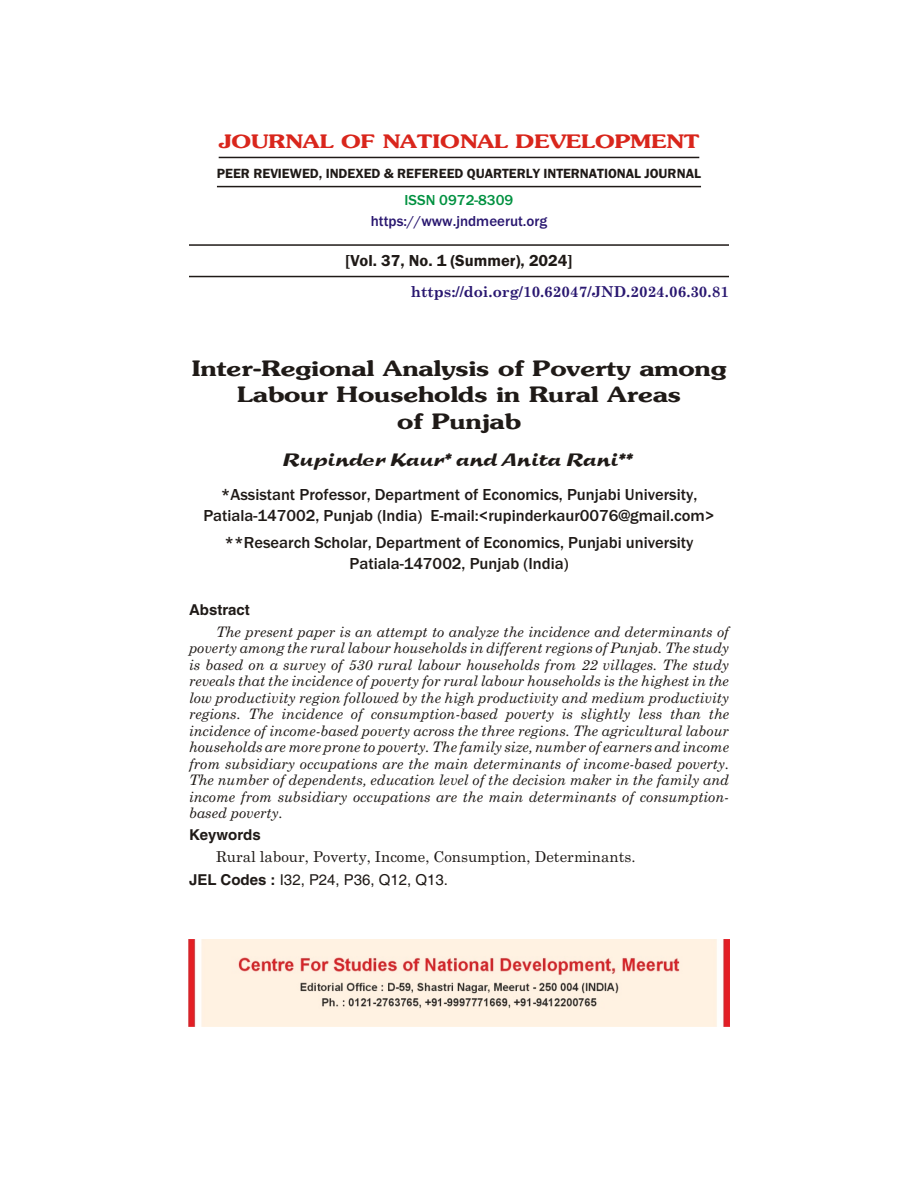
<style>
.page{position:relative;width:918px;height:1188px;background:#fff}
.page>*{position:absolute;margin:0;border:0;box-sizing:border-box;transform-origin:0 0}
.t1{font:21px/26.2px "Souvenir Light Bold Wd";color:#1f1a17;text-align:center}
.t2{font:18.3px "Souvenir Light Bold Wd";color:#d9261c}
.t3{font:18px "Sprint";color:#1f1a17}
.t4{font:500 16.5px/21px "Franklin Gothic";color:#1f1a17;text-align:center}
.t5{font:16.5px "Franklin Gothic Demi";color:#1f1a17}
.t6{font:15px "Century Schoolbook";letter-spacing:.005em;color:#1f1a17}
.t7{font:700 15px "Century Schoolbook";color:#291770}
.t8{font:15px "Helvetica";color:#1f1a17}
.t9{font:500 15px "Franklin Gothic";color:#291770}
.t10{font:700 15px "Helvetica";color:#1f1a17}
.t11{font:500 15px "Franklin Gothic";color:#009140}
.t12{font:italic 14.4px/16.5px "Century Schoolbook";color:#1f1a17;text-align:justify}
.t13{font:13.8px "Franklin Gothic Demi";color:#1f1a17}
.s1{font-weight:700}
</style>
<div class="page">
<hr style="left:219px;top:157px;width:480px;height:1px;background:#1f1a17">
<hr style="left:217px;top:186px;width:484px;height:1px;background:#1f1a17">
<hr style="left:189px;top:244px;width:540px;height:2px;background:#1f1a17">
<hr style="left:189px;top:276px;width:540px;height:1px;background:#1f1a17">
<img style="left:189px;top:940px;width:540px;height:87px">
<p class="t2" style="left:219px;top:134px;width:482px">JOURNAL OF NATIONAL DEVELOPMENT</p>
<p class="t13" style="left:217px;top:168px;width:486px">PEER REVIEWED, INDEXED &amp; REFEREED QUARTERLY INTERNATIONAL JOURNAL</p>
<p class="t11" style="left:405px;top:195px;width:110px">ISSN 0972-8309</p>
<p class="t9" style="left:371px;top:216px;width:178px">https://www.jndmeerut.org</p>
<p class="t5" style="left:346px;top:254px;width:228px">[Vol. 37, No. 1 (Summer), 2024]</p>
<p class="t7" style="left:411px;top:285px;width:320px">https://doi.org/10.62047/JND.2024.06.30.81</p>
<h1 class="t1" style="left:192px;top:357px;width:536px">Inter-Regional Analysis of Poverty among<br>Labour Households in Rural Areas<br>of Punjab</h1>
<p class="t3" style="left:282px;top:448px;width:351px">Rupinder Kaur* and Anita Rani**</p>
<p class="t4" style="left:203px;top:486px;width:513px">*Assistant Professor, Department of Economics, Punjabi University,<br>Patiala-147002, Punjab (India) E-mail:&lt;rupinderkaur0076@gmail.com&gt;</p>
<p class="t4" style="left:225px;top:534px;width:471px">**Research Scholar, Department of Economics, Punjabi university<br>Patiala-147002, Punjab (India)</p>
<p class="t10" style="left:189px;top:604px;width:62px">Abstract</p>
<p class="t12" style="left:189px;top:625px;width:542px;text-indent:27px">The present paper is an attempt to analyze the incidence and determinants of poverty among the rural labour households in different regions of Punjab. The study is based on a survey of 530 rural labour households from 22 villages. The study reveals that the incidence of poverty for rural labour households is the highest in the low productivity region followed by the high productivity and medium productivity regions. The incidence of consumption-based poverty is slightly less than the incidence of income-based poverty across the three regions. The agricultural labour households are more prone to poverty. The family size, number of earners and income from subsidiary occupations are the main determinants of income-based poverty.<br>The number of dependents, education level of the decision maker in the family and income from subsidiary occupations are the main determinants of consumption&shy;based poverty.</p>
<p class="t10" style="left:189px;top:829px;width:73px">Keywords</p>
<p class="t6" style="left:216px;top:851px;width:421px">Rural labour, Poverty, Income, Consumption, Determinants.</p>
<p class="t8" style="left:189px;top:874px;width:261px"><span class="s1">JEL Codes :</span> I32, P24, P36, Q12, Q13.</p>
</div>
